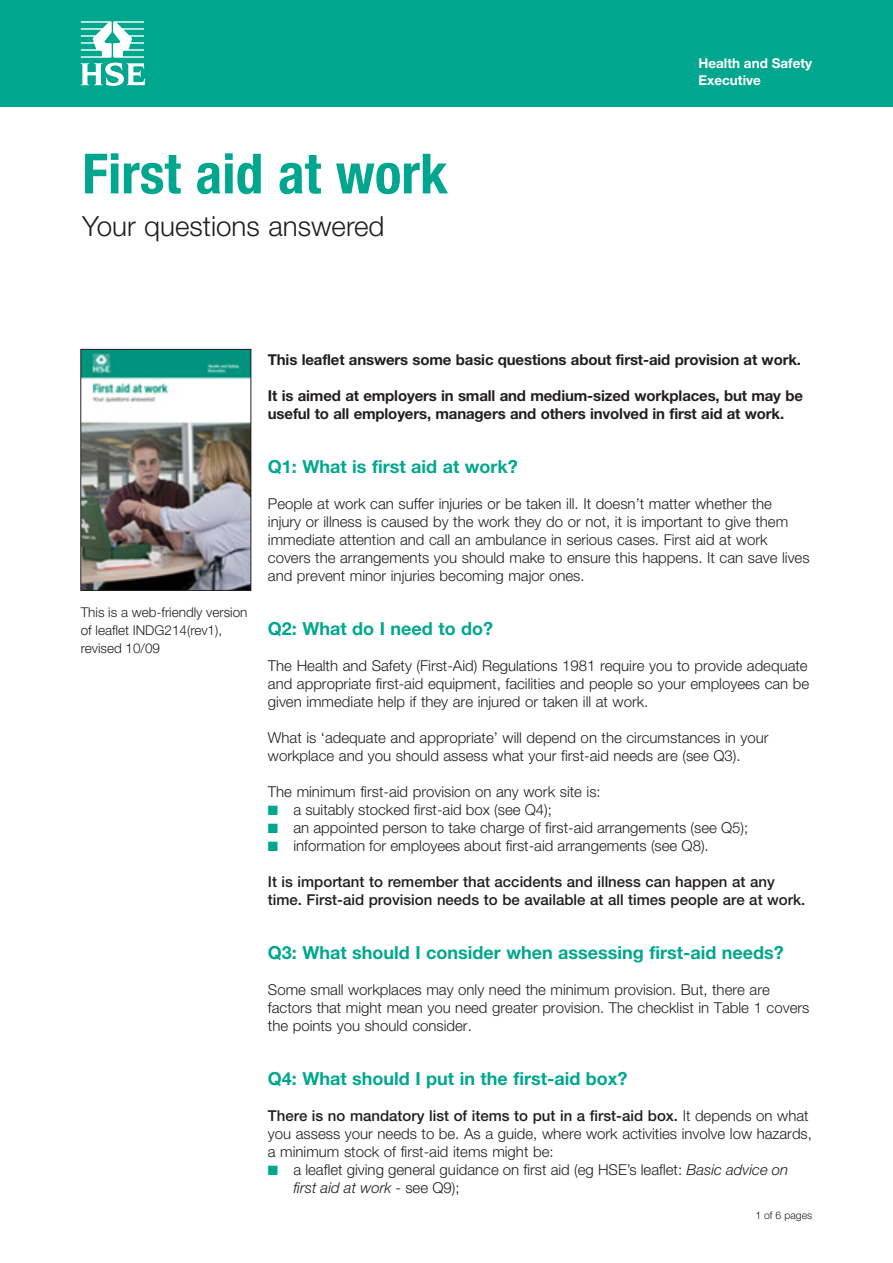
<style>
.page{position:relative;width:893px;height:1263px;background:#fff}
.page>*{position:absolute;margin:0;border:0;box-sizing:border-box;transform-origin:0 0}
.t1{font:700 condensed 55.5px "Helvetica Neue";color:#00a78e}
.Sub-head{font:300 27.75px "Helvetica Neue";color:#231f20}
.B_head{font:700 18px "Helvetica Neue";color:#00a78e}
.Body_text{font:300 15px/18px "Helvetica Neue";color:#231f20}
.Bullet_text{font:300 15px/18px "Helvetica Neue";color:#231f20}
.Body_text-2{font:700 15px/18px "Helvetica Neue";letter-spacing:-.01em;color:#231f20}
.Body_text-3{font:500 15px/18px "Helvetica Neue";color:#231f20}
.Figure_reference{font:300 13.5px/18px "Helvetica Neue";color:#231f20}
.t2{font:700 13.5px/16.5px "Helvetica Neue";color:#fff}
.Page_numbers{font:300 10.5px "Helvetica Neue";color:#231f20}
.s1{color:#00a78e}
.s2{font-weight:500}
.s3{font-style:italic}
</style>
<div class="page">
<div style="left:0;top:0;width:893px;height:106px;background:#00a78e"></div>
<svg style="left:81px;top:21px;width:64px;height:65px"></svg>
<img style="left:83px;top:351px;width:166px;height:238px">
<div style="left:81px;top:349px;width:170px;height:242px;border:1px solid #231f20"></div>
<p class="t1" style="left:82px;top:140px;width:367px">First aid at work</p>
<p class="Sub-head" style="left:82px;top:209px;width:304px">Your questions answered</p>
<p class="t2" style="left:698px;top:55px;width:115px">Health and Safety<br>Executive</p>
<p class="Figure_reference" style="left:81px;top:603px;width:168px">This is a web-friendly version of leaflet INDG214(rev1), revised 10/09</p>
<p class="Body_text-2" style="left:268px;top:350px;width:535px">This leaflet answers some basic questions about first-aid provision at work.</p>
<p class="Body_text-2" style="left:268px;top:386px;width:537px">It is aimed at employers in small and medium-sized workplaces, but may be useful to all employers, managers and others involved in first aid at work.</p>
<p class="B_head" style="left:268px;top:455px;width:251px">Q1: What is first aid at work?</p>
<p class="Body_text" style="left:268px;top:494px;width:543px">People at work can suffer injuries or be taken ill. It doesn’t matter whether the<br>injury or illness is caused by the work they do or not, it is important to give them immediate attention and call an ambulance in serious cases. First aid at work covers the arrangements you should make to ensure this happens. It can save lives and prevent minor injuries becoming major ones.</p>
<p class="B_head" style="left:268px;top:617px;width:227px">Q2: What do I need to do?</p>
<p class="Body_text" style="left:268px;top:656px;width:543px;text-align:justify">The Health and Safety (First-Aid) Regulations 1981 require you to provide adequate and appropriate first-aid equipment, facilities and people so your employees can be given immediate help if they are injured or taken ill at work.</p>
<p class="Body_text" style="left:268px;top:728px;width:502px">What is ‘adequate and appropriate’ will depend on the circumstances in your workplace and you should assess what your first-aid needs are (see Q3).</p>
<p class="Body_text" style="left:268px;top:782px;width:334px">The minimum first-aid provision on any work site is:</p>
<p class="Bullet_text" style="left:268px;top:800px;width:286px"><span class="s1">■</span> a suitably stocked first-aid box (see Q4);</p>
<p class="Bullet_text" style="left:268px;top:818px;width:482px"><span class="s1">■</span> an appointed person to take charge of first-aid arrangements (see Q5);</p>
<p class="Bullet_text" style="left:268px;top:836px;width:442px"><span class="s1">■</span> information for employees about first-aid arrangements (see Q8).</p>
<p class="Body_text-3" style="left:268px;top:872px;width:539px">It is important to remember that accidents and illness can happen at any time. First-aid provision needs to be available at all times people are at work.</p>
<p class="B_head" style="left:268px;top:941px;width:517px">Q3: What should I consider when assessing first-aid needs?</p>
<p class="Body_text" style="left:268px;top:980px;width:543px">Some small workplaces may only need the minimum provision. But, there are factors that might mean you need greater provision. The checklist in Table 1 covers the points you should consider.</p>
<p class="B_head" style="left:268px;top:1067px;width:361px">Q4: What should I put in the first-aid box?</p>
<p class="Body_text" style="left:268px;top:1106px;width:546px"><span class="s2">There is no mandatory list of items to put in a first-aid box.</span> It depends on what you assess your needs to be. As a guide, where work activities involve low hazards, a minimum stock of first-aid items might be:</p>
<p class="Bullet_text" style="left:293px;top:1160px;width:496px;text-indent:-26px"><span class="s1">■</span> a leaflet giving general guidance on first aid (eg HSE’s leaflet: <span class="s3">Basic advice on first aid at work</span> - see Q9);</p>
<p class="Page_numbers" style="left:755px;top:1209px;width:58px">1 of 6 pages</p>
</div>
